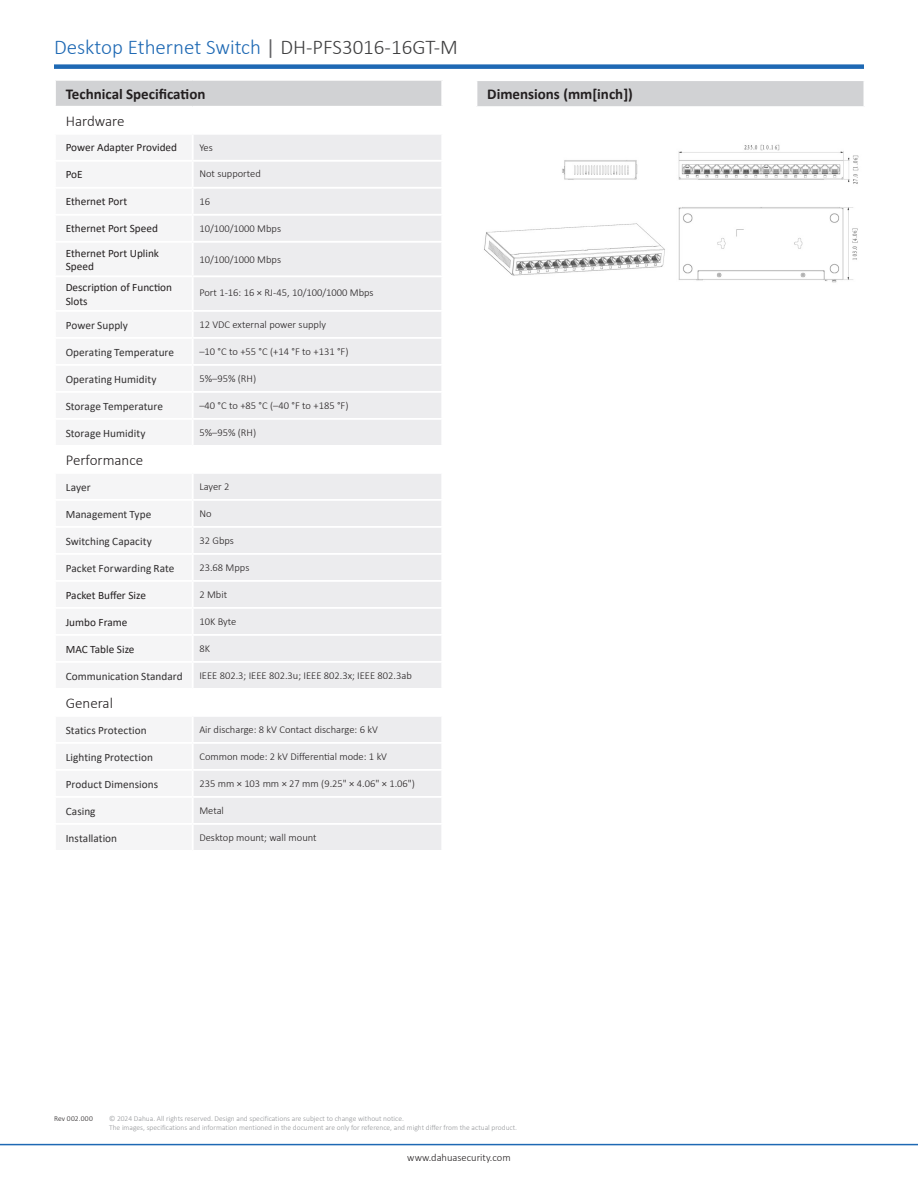
<style>
.page{position:relative;width:918px;height:1188px;background:#fff}
.page>*{position:absolute;margin:0;border:0;box-sizing:border-box;transform-origin:0 0}
.t1{font:300 21px "Calibri";color:#1e69b4}
.t2{font:700 15px "Calibri";color:#231f20}
.t3{font:300 15px "Calibri";color:#231f20}
.表格分类{font:11.25px "Calibri";color:#312f30}
.t4{font:11.25px/13.5px "Calibri";color:#231f20}
.t5{font:300 10.5px "Calibri";color:#231f20}
.t6{font:300 7.5px "Calibri";color:#939598}
.t7{font:300 7.5px "Calibri";letter-spacing:.035em;color:#231f20}
.s1{font-weight:400;color:#636366}
.s2{color:#3e3e3f}
</style>
<div class="page">
<hr style="left:0;top:1144px;width:918px;height:1px;background:#1e69b4">
<div style="left:54px;top:64px;width:810px;height:5px;background:#1e69b4"></div>
<div style="left:55px;top:80px;width:387px;height:27px;background:#d1d2d4"></div>
<div style="left:194px;top:135px;width:247px;height:52px;background:#ececee"></div>
<div style="left:55px;top:188px;width:138px;height:27px;background:#f5f5f6"></div>
<div style="left:193px;top:188px;width:249px;height:27px;background:#ececee"></div>
<div style="left:194px;top:216px;width:247px;height:229px;background:#ececee"></div>
<div style="left:194px;top:474px;width:247px;height:214px;background:#ececee"></div>
<div style="left:194px;top:717px;width:247px;height:133px;background:#ececee"></div>
<hr style="left:54px;top:106px;width:139px;height:2px;background:#fff">
<hr style="left:193px;top:106px;width:250px;height:2px;background:#fff">
<hr style="left:193px;top:391px;width:250px;height:2px;background:#fff">
<hr style="left:193px;top:418px;width:250px;height:2px;background:#fff">
<hr style="left:193px;top:580px;width:250px;height:2px;background:#fff">
<hr style="left:193px;top:607px;width:250px;height:2px;background:#fff">
<hr style="left:193px;top:634px;width:250px;height:2px;background:#fff">
<hr style="left:193px;top:661px;width:250px;height:2px;background:#fff">
<hr style="left:54px;top:79px;width:139px;height:2px;background:#fff">
<hr style="left:193px;top:79px;width:250px;height:2px;background:#fff">
<hr style="left:54px;top:81px;width:2px;height:25px;background:#fff">
<hr style="left:441px;top:81px;width:2px;height:25px;background:#fff">
<hr style="left:193px;top:160px;width:250px;height:2px;background:#fff">
<hr style="left:54px;top:187px;width:139px;height:2px;background:#fff">
<hr style="left:54px;top:189px;width:2px;height:25px;background:#fff">
<hr style="left:193px;top:187px;width:250px;height:2px;background:#fff">
<hr style="left:192px;top:189px;width:2px;height:25px;background:#fff">
<hr style="left:441px;top:189px;width:2px;height:25px;background:#fff">
<hr style="left:54px;top:214px;width:139px;height:2px;background:#fff">
<hr style="left:193px;top:214px;width:250px;height:2px;background:#fff">
<hr style="left:193px;top:241px;width:250px;height:2px;background:#fff">
<hr style="left:193px;top:275px;width:250px;height:2px;background:#fff">
<hr style="left:193px;top:310px;width:250px;height:2px;background:#fff">
<hr style="left:193px;top:337px;width:250px;height:2px;background:#fff">
<hr style="left:193px;top:364px;width:250px;height:2px;background:#fff">
<hr style="left:193px;top:499px;width:250px;height:2px;background:#fff">
<hr style="left:193px;top:526px;width:250px;height:2px;background:#fff">
<hr style="left:193px;top:553px;width:250px;height:2px;background:#fff">
<hr style="left:193px;top:742px;width:250px;height:2px;background:#fff">
<hr style="left:193px;top:769px;width:250px;height:2px;background:#fff">
<hr style="left:193px;top:796px;width:250px;height:2px;background:#fff">
<hr style="left:193px;top:823px;width:250px;height:2px;background:#fff">
<div style="left:476px;top:80px;width:388px;height:27px;background:#d1d2d4"></div>
<hr style="left:476px;top:79px;width:389px;height:2px;background:#fff">
<svg style="left:476px;top:81px;width:1px;height:25px"></svg>
<hr style="left:476px;top:106px;width:389px;height:2px;background:#fff">
<img style="left:484px;top:144px;width:375px;height:139px">
<p class="t1" style="left:54px;top:34px;width:405px">Desktop Ethernet Switch <span class="s1">|</span> <span class="s2">DH-PFS3016-16GT-M</span></p>
<p class="t2" style="left:66px;top:83px;width:141px">Technical Specification</p>
<p class="t3" style="left:66px;top:112px;width:60px">Hardware</p>
<p class="t4" style="left:66px;top:141px;width:113px">Power Adapter Provided</p>
<p class="t5" style="left:199px;top:141px;width:15px">Yes</p>
<p class="t4" style="left:66px;top:168px;width:19px">PoE</p>
<p class="t5" style="left:199px;top:167px;width:63px">Not supported</p>
<p class="t4" style="left:66px;top:195px;width:63px">Ethernet Port</p>
<p class="t5" style="left:199px;top:195px;width:12px">16</p>
<p class="t4" style="left:66px;top:222px;width:94px">Ethernet Port Speed</p>
<p class="t5" style="left:199px;top:222px;width:83px">10/100/1000 Mbps</p>
<p class="t4" style="left:66px;top:246px;width:95px">Ethernet Port Uplink<br>Speed</p>
<p class="t5" style="left:199px;top:253px;width:83px">10/100/1000 Mbps</p>
<p class="t4" style="left:66px;top:280px;width:108px">Description of Function<br>Slots</p>
<p class="t5" style="left:199px;top:286px;width:176px">Port 1-16: 16 × RJ-45, 10/100/1000 Mbps</p>
<p class="表格分类" style="left:66px;top:317px;width:64px">Power Supply</p>
<p class="t5" style="left:199px;top:318px;width:128px">12 VDC external power supply</p>
<p class="表格分类" style="left:66px;top:344px;width:110px">Operating Temperature</p>
<p class="t5" style="left:199px;top:345px;width:151px">–10 °C to +55 °C (+14 °F to +131 °F)</p>
<p class="表格分类" style="left:66px;top:371px;width:92px">Operating Humidity</p>
<p class="t5" style="left:199px;top:372px;width:58px">5%–95% (RH)</p>
<p class="表格分类" style="left:66px;top:398px;width:99px">Storage Temperature</p>
<p class="t5" style="left:199px;top:399px;width:151px">–40 °C to +85 °C (–40 °F to +185 °F)</p>
<p class="表格分类" style="left:66px;top:425px;width:81px">Storage Humidity</p>
<p class="t5" style="left:199px;top:426px;width:58px">5%–95% (RH)</p>
<p class="t3" style="left:66px;top:451px;width:79px">Performance</p>
<p class="表格分类" style="left:66px;top:479px;width:26px">Layer</p>
<p class="t5" style="left:199px;top:480px;width:32px">Layer 2</p>
<p class="表格分类" style="left:66px;top:506px;width:87px">Management Type</p>
<p class="t5" style="left:199px;top:507px;width:14px">No</p>
<p class="表格分类" style="left:66px;top:533px;width:88px">Switching Capacity</p>
<p class="t5" style="left:199px;top:534px;width:36px">32 Gbps</p>
<p class="表格分类" style="left:66px;top:560px;width:110px">Packet Forwarding Rate</p>
<p class="t5" style="left:199px;top:561px;width:52px">23.68 Mpps</p>
<p class="t4" style="left:66px;top:588px;width:82px">Packet Buffer Size</p>
<p class="t5" style="left:199px;top:588px;width:29px">2 Mbit</p>
<p class="t4" style="left:66px;top:615px;width:63px">Jumbo Frame</p>
<p class="t5" style="left:199px;top:615px;width:39px">10K Byte</p>
<p class="t4" style="left:66px;top:642px;width:70px">MAC Table Size</p>
<p class="t5" style="left:199px;top:642px;width:12px">8K</p>
<p class="表格分类" style="left:66px;top:668px;width:119px">Communication Standard</p>
<p class="t5" style="left:199px;top:669px;width:214px">IEEE 802.3; IEEE 802.3u; IEEE 802.3x; IEEE 802.3ab</p>
<p class="t3" style="left:66px;top:694px;width:49px">General</p>
<p class="表格分类" style="left:66px;top:722px;width:82px">Statics Protection</p>
<p class="t5" style="left:199px;top:723px;width:180px">Air discharge: 8 kV Contact discharge: 6 kV</p>
<p class="表格分类" style="left:66px;top:749px;width:89px">Lighting Protection</p>
<p class="t5" style="left:199px;top:750px;width:189px">Common mode: 2 kV Differential mode: 1 kV</p>
<p class="表格分类" style="left:66px;top:776px;width:94px">Product Dimensions</p>
<p class="t5" style="left:199px;top:777px;width:217px">235 mm × 103 mm × 27 mm (9.25" × 4.06" × 1.06")</p>
<p class="表格分类" style="left:66px;top:803px;width:31px">Casing</p>
<p class="t5" style="left:199px;top:804px;width:26px">Metal</p>
<p class="表格分类" style="left:66px;top:830px;width:53px">Installation</p>
<p class="t5" style="left:199px;top:831px;width:119px">Desktop mount; wall mount</p>
<p class="t2" style="left:487px;top:84px;width:147px">Dimensions (mm[inch])</p>
<p class="t7" style="left:54px;top:1113px;width:40px">Rev 002.000</p>
<p class="t6" style="left:109px;top:1113px;width:296px">© 2024 Dahua. All rights reserved. Design and specifications are subject to change without notice.</p>
<p class="t6" style="left:109px;top:1122px;width:410px">The images, specifications and information mentioned in the document are only for reference, and might differ from the actual product.</p>
<p class="t5" style="left:407px;top:1151px;width:105px">www.dahuasecurity.com</p>
</div>
